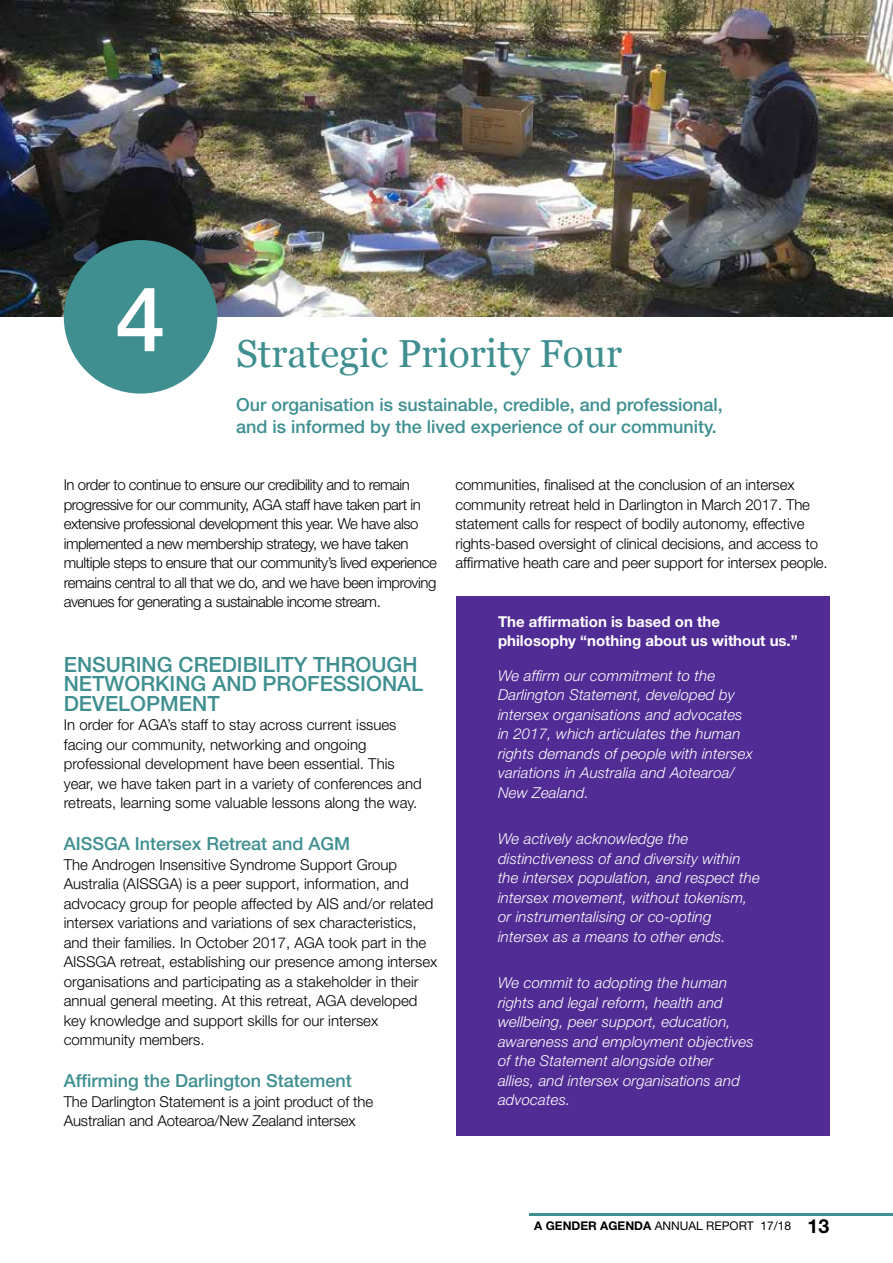
<style>
.page{position:relative;width:893px;height:1263px;background:#fff}
.page>*{position:absolute;margin:0;border:0;box-sizing:border-box;transform-origin:0 0}
.t1{font:500 90px "Helvetica Neue";color:#fff}
.t2{font:39px "Georgia";color:#3f8f90}
.t3{font:500 21px/19.5px "Helvetica Neue";color:#3f8f90}
.t4{font:500 18px/22.5px "Helvetica Neue";color:#3f8f90}
.t5{font:300 15px/19.5px "Helvetica Neue";letter-spacing:-.01em;color:#000}
.t6{font:italic 300 15px/19.5px "Helvetica Neue";letter-spacing:.01em;color:#fff}
.t7{font:300 15px/19.5px "Helvetica Neue";letter-spacing:-.03em;color:#000}
.t8{font:700 15px/19.5px "Helvetica Neue";color:#fff}
.t9{font:12px "Helvetica Neue";color:#000}
.s1{font-weight:700}
.s2{font-weight:700;font-size:19.5px}
</style>
<div class="page">
<div style="left:456px;top:596px;width:373px;height:539px;background:#512c95"></div>
<img style="left:0;top:0;width:893px;height:316px">
<div style="left:64px;top:240px;width:153px;height:154px;background:#3f8f90;border-radius:50%"></div>
<hr style="left:529px;top:1213px;width:364px;height:3px;background:#3f8f90">
<h1 class="t1" style="left:116px;top:265px;width:52px">4</h1>
<h2 class="t2" style="left:236px;top:325px;width:388px">Strategic Priority Four</h2>
<p class="t4" style="left:236px;top:393px;width:488px">Our organisation is sustainable, credible, and professional, and is informed by the lived experience of our community.</p>
<p class="t7" style="left:64px;top:475px;width:375px">In order to continue to ensure our credibility and to remain progressive for our community, AGA staff have taken part in extensive professional development this year. We have also implemented a new membership strategy, we have taken multiple steps to ensure that our community’s lived experience remains central to all that we do, and we have been improving avenues for generating a sustainable income stream.</p>
<h3 class="t3" style="left:64px;top:654px;width:361px">ENSURING CREDIBILITY THROUGH<br>NETWORKING AND PROFESSIONAL<br>DEVELOPMENT</h3>
<p class="t5" style="left:64px;top:715px;width:359px">In order for AGA’s staff to stay across current issues facing our community, networking and ongoing professional development have been essential. This year, we have taken part in a variety of conferences and retreats, learning some valuable lessons along the way.</p>
<p class="t4" style="left:64px;top:832px;width:288px">AISSGA Intersex Retreat and AGM</p>
<p class="t5" style="left:64px;top:854px;width:375px">The Androgen Insensitive Syndrome Support Group Australia (AISSGA) is a peer support, information, and advocacy group for people affected by AIS and/or related intersex variations and variations of sex characteristics, and their families. In October 2017, AGA took part in the AISSGA retreat, establishing our presence among intersex organisations and participating as a stakeholder in their annual general meeting. At this retreat, AGA developed key knowledge and support skills for our intersex community members.</p>
<p class="t4" style="left:64px;top:1069px;width:290px">Affirming the Darlington Statement</p>
<p class="t5" style="left:64px;top:1091px;width:311px">The Darlington Statement is a joint product of the<br>Australian and Aotearoa/New Zealand intersex</p>
<p class="t5" style="left:455px;top:475px;width:374px">communities, finalised at the conclusion of an intersex community retreat held in Darlington in March 2017. The statement calls for respect of bodily autonomy, effective rights-based oversight of clinical decisions, and access to affirmative heath care and peer support for intersex people.</p>
<p class="t8" style="left:498px;top:611px;width:301px">The affirmation is based on the philosophy “nothing about us without us.”</p>
<p class="t6" style="left:498px;top:665px;width:256px">We affirm our commitment to the Darlington Statement, developed by intersex organisations and advocates in 2017, which articulates the human rights demands of people with intersex variations in Australia and Aotearoa/ New Zealand.</p>
<p class="t6" style="left:498px;top:829px;width:263px">We actively acknowledge the distinctiveness of and diversity within the intersex population, and respect the intersex movement, without tokenism, or instrumentalising or co-opting intersex as a means to other ends.</p>
<p class="t6" style="left:498px;top:973px;width:257px">We commit to adopting the human rights and legal reform, health and wellbeing, peer support, education, awareness and employment objectives of the Statement alongside other<br>allies, and intersex organisations and advocates.</p>
<p class="t9" style="left:534px;top:1219px;width:296px"><span class="s1">A GENDER AGENDA</span> ANNUAL REPORT 17/18 <span class="s2">13</span></p>
</div>
